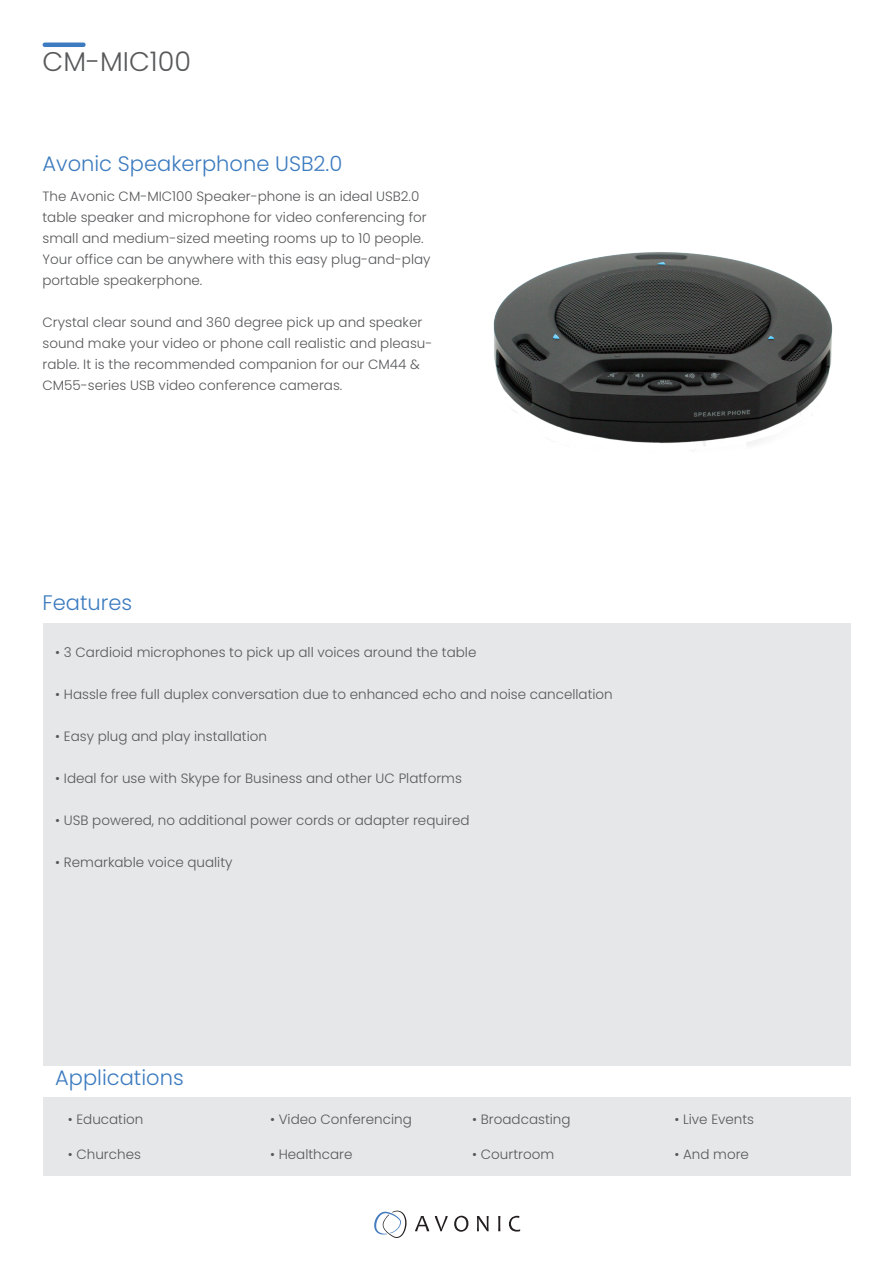
<style>
.page{position:relative;width:893px;height:1263px;background:#fff}
.page>*{position:absolute;margin:0;border:0;box-sizing:border-box;transform-origin:0 0}
.H1_-_capitalen___gri{font:300 27px "Poppins";color:#57585a}
.H2_-_blauw{font:300 21px "Poppins";color:#3c7bbf}
.Basis_tekst___p{font:300 13.5px/21px "Poppins";color:#57585a}
</style>
<div class="page">
<div style="left:43px;top:623px;width:807px;height:442px;background:#e6e7e9"></div>
<svg style="left:374px;top:1210px;width:33px;height:28px"></svg>
<svg style="left:415px;top:1216px;width:14px;height:15px"></svg>
<svg style="left:435px;top:1216px;width:13px;height:15px"></svg>
<svg style="left:454px;top:1216px;width:14px;height:16px"></svg>
<svg style="left:477px;top:1216px;width:12px;height:15px"></svg>
<svg style="left:498px;top:1216px;width:2px;height:15px"></svg>
<svg style="left:509px;top:1216px;width:11px;height:15px"></svg>
<div style="left:43px;top:1097px;width:807px;height:79px;background:#e6e7e9"></div>
<hr style="left:45px;top:43px;width:38px;height:4px;background:#3c7bbf">
<img style="left:493px;top:252px;width:340px;height:199px">
<p class="H1_-_capitalen___gri" style="left:43px;top:46px;width:150px">CM-MIC100</p>
<p class="H2_-_blauw" style="left:43px;top:151px;width:301px">Avonic Speakerphone USB2.0</p>
<p class="Basis_tekst___p" style="left:43px;top:186px;width:390px">The Avonic CM-MIC100 Speaker-phone is an ideal USB2.0 table speaker and microphone for video conferencing for small and medium-sized meeting rooms up to 10 people.<br>Your office can be anywhere with this easy plug-and-play portable speakerphone.</p>
<p class="Basis_tekst___p" style="left:43px;top:312px;width:391px">Crystal clear sound and 360 degree pick up and speaker sound make your video or phone call realistic and pleasu&shy;rable. It is the recommended companion for our CM44 &amp; CM55-series USB video conference cameras.</p>
<h2 class="H2_-_blauw" style="left:43px;top:590px;width:91px">Features</h2>
<p class="Basis_tekst___p" style="left:55px;top:641px;width:423px">• 3 Cardioid microphones to pick up all voices around the table</p>
<p class="Basis_tekst___p" style="left:55px;top:683px;width:559px">• Hassle free full duplex conversation due to enhanced echo and noise cancellation</p>
<p class="Basis_tekst___p" style="left:55px;top:725px;width:213px">• Easy plug and play installation</p>
<p class="Basis_tekst___p" style="left:55px;top:767px;width:408px">• Ideal for use with Skype for Business and other UC Platforms</p>
<p class="Basis_tekst___p" style="left:55px;top:809px;width:416px">• USB powered, no additional power cords or adapter required</p>
<p class="Basis_tekst___p" style="left:55px;top:851px;width:179px">• Remarkable voice quality</p>
<h2 class="H2_-_blauw" style="left:55px;top:1065px;width:130px">Applications</h2>
<p class="Basis_tekst___p" style="left:68px;top:1109px;width:77px">• Education</p>
<p class="Basis_tekst___p" style="left:68px;top:1143px;width:75px">• Churches</p>
<p class="Basis_tekst___p" style="left:270px;top:1109px;width:143px">• Video Conferencing</p>
<p class="Basis_tekst___p" style="left:270px;top:1143px;width:84px">• Healthcare</p>
<p class="Basis_tekst___p" style="left:472px;top:1109px;width:100px">• Broadcasting</p>
<p class="Basis_tekst___p" style="left:472px;top:1143px;width:83px">• Courtroom</p>
<p class="Basis_tekst___p" style="left:674px;top:1109px;width:81px">• Live Events</p>
<p class="Basis_tekst___p" style="left:674px;top:1143px;width:76px">• And more</p>
</div>
